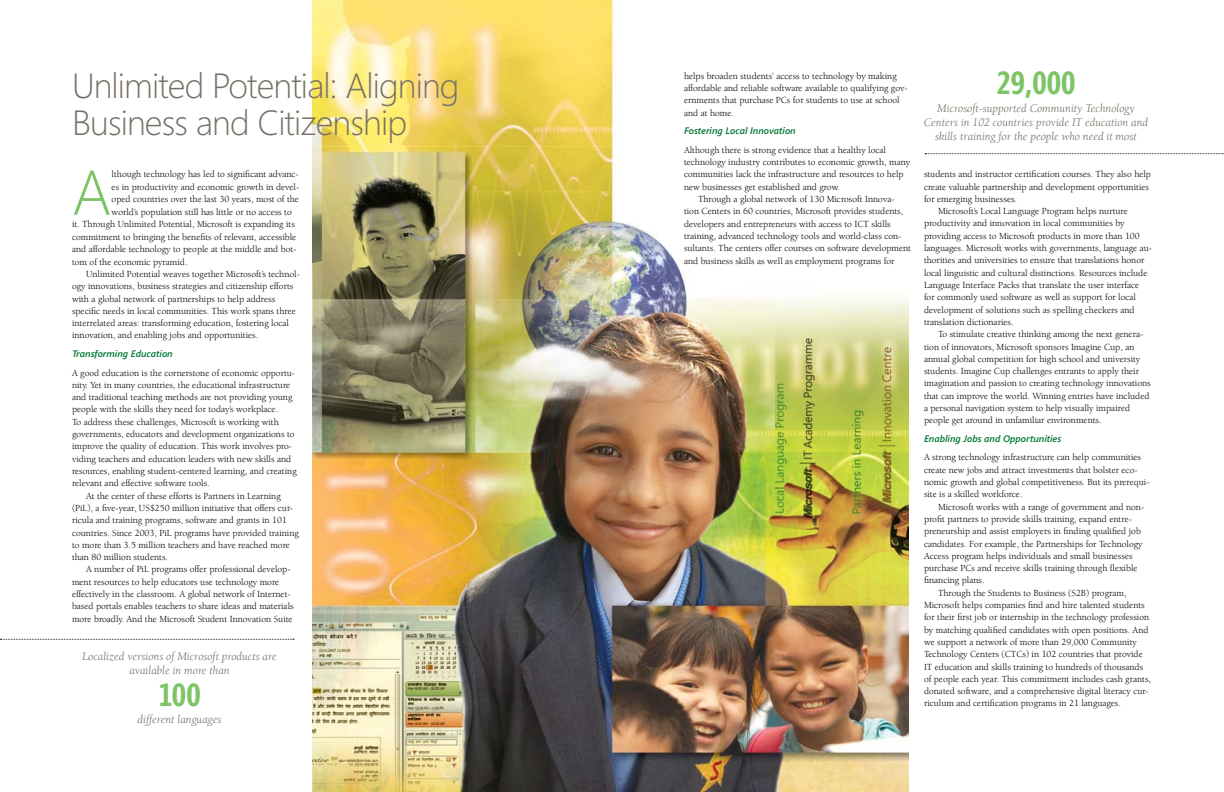
<style>
.page{position:relative;width:1224px;height:792px;background:#fff}
.page>*{position:absolute;margin:0;border:0;box-sizing:border-box;transform-origin:0 0}
.t1{font:300 63.1px "Segoe";color:#7cc466}
.t2{font:300 35px/37px "Segoe";letter-spacing:-.025em;color:#766f65}
.t3{font:700 32px "Segoe Condensed";color:#7cc466}
.t4{font:italic 12px/14px "Berkeley Old ITC";color:#766f65;text-align:center}
.t5{font:9.5px/12.3px "Berkeley Old ITC";color:#000}
.t6{font:italic 600 9.5px "Segoe";color:#007735}
</style>
<div class="page">
<img style="left:313px;top:0;width:595px;height:792px">
<svg style="left:0;top:639px;width:294px;height:1px"></svg>
<svg style="left:925px;top:154px;width:299px;height:1px"></svg>
<h2 class="t2" style="left:72px;top:67px;width:389px">Unlimited Potential: Aligning<br>Business and Citizenship</h2>
<h1 class="t1" style="left:72px;top:149px;width:41px">A</h1>
<p class="t5" style="left:112px;top:168px;width:189px">lthough technology has led to significant advanc-</p>
<p class="t5" style="left:112px;top:180px;width:189px">es in productivity and economic growth in devel-</p>
<p class="t5" style="left:112px;top:193px;width:189px">oped countries over the last 30 years, most of the</p>
<p class="t5" style="left:112px;top:205px;width:182px">world’s population still has little or no access to</p>
<p class="t5" style="left:72px;top:218px;width:224px">it. Through Unlimited Potential, Microsoft is expanding its</p>
<p class="t5" style="left:72px;top:230px;width:226px">commitment to bringing the benefits of relevant, accessible</p>
<p class="t5" style="left:72px;top:243px;width:226px">and affordable technology to people at the middle and bot-</p>
<p class="t5" style="left:72px;top:255px;width:117px">tom of the economic pyramid.</p>
<p class="t5" style="left:86px;top:268px;width:215px">Unlimited Potential weaves together Microsoft’s technol-</p>
<p class="t5" style="left:72px;top:280px;width:223px">ogy innovations, business strategies and citizenship efforts</p>
<p class="t5" style="left:72px;top:292px;width:205px">with a global network of partnerships to help address</p>
<p class="t5" style="left:72px;top:305px;width:225px">specific needs in local communities. This work spans three</p>
<p class="t5" style="left:72px;top:317px;width:219px">interrelated areas: transforming education, fostering local</p>
<p class="t5" style="left:72px;top:329px;width:188px">innovation, and enabling jobs and opportunities.</p>
<p class="t6" style="left:72px;top:347px;width:102px">Transforming Education</p>
<p class="t5" style="left:72px;top:366px;width:225px">A good education is the cornerstone of economic opportu-</p>
<p class="t5" style="left:72px;top:379px;width:220px">nity. Yet in many countries, the educational infrastructure</p>
<p class="t5" style="left:72px;top:391px;width:222px">and traditional teaching methods are not providing young</p>
<p class="t5" style="left:72px;top:403px;width:208px">people with the skills they need for today’s workplace.</p>
<p class="t5" style="left:72px;top:416px;width:208px">To address these challenges, Microsoft is working with</p>
<p class="t5" style="left:72px;top:428px;width:224px">governments, educators and development organizations to</p>
<p class="t5" style="left:72px;top:440px;width:222px">improve the quality of education. This work involves pro-</p>
<p class="t5" style="left:72px;top:452px;width:221px">viding teachers and education leaders with new skills and</p>
<p class="t5" style="left:72px;top:465px;width:226px">resources, enabling student-centered learning, and creating</p>
<p class="t5" style="left:72px;top:477px;width:139px">relevant and effective software tools.</p>
<p class="t5" style="left:86px;top:489px;width:196px">At the center of these efforts is Partners in Learning</p>
<p class="t5" style="left:72px;top:502px;width:223px">(PiL), a five-year, US$250 million initiative that offers cur-</p>
<p class="t5" style="left:72px;top:514px;width:216px">ricula and training programs, software and grants in 101</p>
<p class="t5" style="left:72px;top:526px;width:228px">countries. Since 2003, PiL programs have provided training</p>
<p class="t5" style="left:72px;top:539px;width:219px">to more than 3.5 million teachers and have reached more</p>
<p class="t5" style="left:72px;top:551px;width:98px">than 80 million students.</p>
<p class="t5" style="left:86px;top:563px;width:206px">A number of PiL programs offer professional develop-</p>
<p class="t5" style="left:72px;top:575px;width:209px">ment resources to help educators use technology more</p>
<p class="t5" style="left:72px;top:588px;width:220px">effectively in the classroom. A global network of Internet-</p>
<p class="t5" style="left:72px;top:600px;width:223px">based portals enables teachers to share ideas and materials</p>
<p class="t5" style="left:72px;top:612px;width:222px">more broadly. And the Microsoft Student Innovation Suite</p>
<p class="t4" style="left:82px;top:649px;width:196px">Localized versions of Microsoft products are available in more than</p>
<h3 class="t3" style="left:158px;top:674px;width:44px">100</h3>
<p class="t4" style="left:138px;top:712px;width:85px">different languages</p>
<p class="t5" style="left:684px;top:70px;width:225px">helps broaden students’ access to technology by making affordable and reliable software available to qualifying gov&shy;ernments that purchase PCs for students to use at school and at home.</p>
<p class="t6" style="left:684px;top:125px;width:113px">Fostering Local Innovation</p>
<p class="t5" style="left:684px;top:144px;width:203px">Although there is strong evidence that a healthy local</p>
<p class="t5" style="left:684px;top:156px;width:228px">technology industry contributes to economic growth, many</p>
<p class="t5" style="left:684px;top:168px;width:221px">communities lack the infrastructure and resources to help</p>
<p class="t5" style="left:684px;top:180px;width:157px">new businesses get established and grow.</p>
<p class="t5" style="left:698px;top:193px;width:198px">Through a global network of 130 Microsoft Innova-</p>
<p class="t5" style="left:684px;top:205px;width:221px">tion Centers in 60 countries, Microsoft provides students,</p>
<p class="t5" style="left:684px;top:217px;width:208px">developers and entrepreneurs with access to ICT skills</p>
<p class="t5" style="left:684px;top:230px;width:219px">training, advanced technology tools and world-class con-</p>
<p class="t5" style="left:684px;top:242px;width:229px">sultants. The centers offer courses on software development</p>
<p class="t5" style="left:684px;top:254px;width:212px">and business skills as well as employment programs for</p>
<h3 class="t3" style="left:996px;top:63px;width:81px">29,000</h3>
<p class="t4" style="left:924px;top:101px;width:226px">Microsoft-supported Community Technology<br>Centers in 102 countries provide IT education and skills training for the people who need it most</p>
<p class="t5" style="left:924px;top:168px;width:229px">students and instructor certification courses. They also help</p>
<p class="t5" style="left:924px;top:180px;width:227px">create valuable partnership and development opportunities</p>
<p class="t5" style="left:924px;top:193px;width:95px">for emerging businesses.</p>
<p class="t5" style="left:938px;top:205px;width:191px">Microsoft’s Local Language Program helps nurture</p>
<p class="t5" style="left:924px;top:217px;width:202px">productivity and innovation in local communities by</p>
<p class="t5" style="left:924px;top:230px;width:217px">providing access to Microsoft products in more than 100</p>
<p class="t5" style="left:924px;top:242px;width:229px">languages. Microsoft works with governments, language au-</p>
<p class="t5" style="left:924px;top:254px;width:222px">thorities and universities to ensure that translations honor</p>
<p class="t5" style="left:924px;top:266px;width:225px">local linguistic and cultural distinctions. Resources include</p>
<p class="t5" style="left:924px;top:279px;width:217px">Language Interface Packs that translate the user interface</p>
<p class="t5" style="left:924px;top:291px;width:214px">for commonly used software as well as support for local</p>
<p class="t5" style="left:924px;top:303px;width:212px">development of solutions such as spelling checkers and</p>
<p class="t5" style="left:924px;top:316px;width:91px">translation dictionaries.</p>
<p class="t5" style="left:938px;top:328px;width:207px">To stimulate creative thinking among the next genera-</p>
<p class="t5" style="left:924px;top:340px;width:212px">tion of innovators, Microsoft sponsors Imagine Cup, an</p>
<p class="t5" style="left:924px;top:353px;width:218px">annual global competition for high school and university</p>
<p class="t5" style="left:924px;top:365px;width:217px">students. Imagine Cup challenges entrants to apply their</p>
<p class="t5" style="left:924px;top:377px;width:228px">imagination and passion to creating technology innovations</p>
<p class="t5" style="left:924px;top:389px;width:227px">that can improve the world. Winning entries have included</p>
<p class="t5" style="left:924px;top:402px;width:208px">a personal navigation system to help visually impaired</p>
<p class="t5" style="left:924px;top:414px;width:179px">people get around in unfamiliar environments.</p>
<p class="t6" style="left:924px;top:432px;width:139px">Enabling Jobs and Opportunities</p>
<p class="t5" style="left:924px;top:451px;width:227px">A strong technology infrastructure can help communities create new jobs and attract investments that bolster eco&shy;nomic growth and global competitiveness. But its prerequi&shy;site is a skilled workforce.</p>
<p class="t5" style="left:938px;top:500px;width:208px">Microsoft works with a range of government and non-</p>
<p class="t5" style="left:924px;top:513px;width:209px">profit partners to provide skills training, expand entre-</p>
<p class="t5" style="left:924px;top:525px;width:218px">preneurship and assist employers in finding qualified job</p>
<p class="t5" style="left:924px;top:537px;width:220px">candidates. For example, the Partnerships for Technology</p>
<p class="t5" style="left:924px;top:550px;width:210px">Access program helps individuals and small businesses</p>
<p class="t5" style="left:924px;top:562px;width:215px">purchase PCs and receive skills training through flexible</p>
<p class="t5" style="left:924px;top:574px;width:62px">financing plans.</p>
<p class="t5" style="left:938px;top:586px;width:190px">Through the Students to Business (S2B) program,</p>
<p class="t5" style="left:924px;top:599px;width:222px">Microsoft helps companies find and hire talented students</p>
<p class="t5" style="left:924px;top:611px;width:227px">for their first job or internship in the technology profession</p>
<p class="t5" style="left:924px;top:623px;width:226px">by matching qualified candidates with open positions. And</p>
<p class="t5" style="left:924px;top:636px;width:214px">we support a network of more than 29,000 Community</p>
<p class="t5" style="left:924px;top:648px;width:220px">Technology Centers (CTCs) in 102 countries that provide</p>
<p class="t5" style="left:924px;top:660px;width:221px">IT education and skills training to hundreds of thousands</p>
<p class="t5" style="left:924px;top:673px;width:229px">of people each year. This commitment includes cash grants,</p>
<p class="t5" style="left:924px;top:685px;width:226px">donated software, and a comprehensive digital literacy cur-</p>
<p class="t5" style="left:924px;top:697px;width:198px">riculum and certification programs in 21 languages.</p>
</div>
